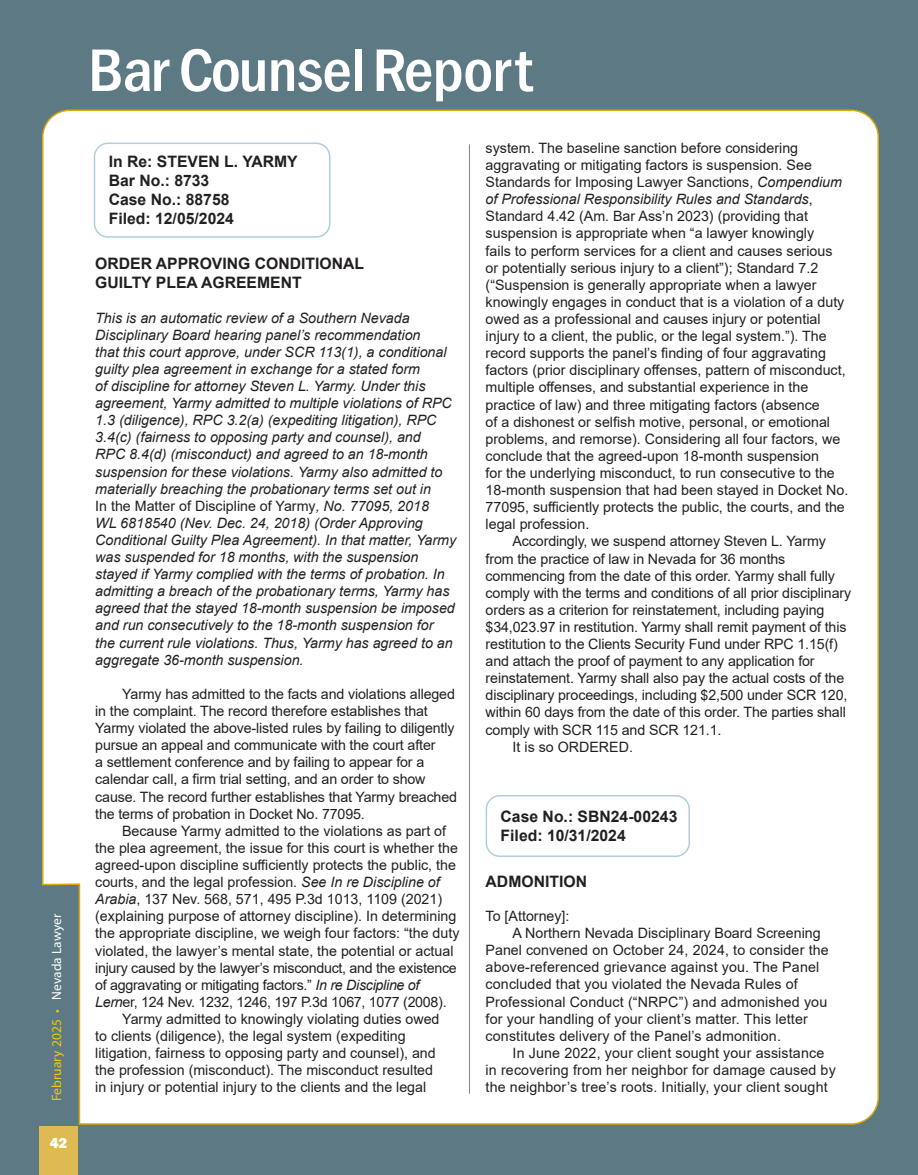
<style>
.page{position:relative;width:918px;height:1175px;background:#fff}
.page>*{position:absolute;margin:0;border:0;box-sizing:border-box;transform-origin:0 0}
.t1{font:500 condensed 62.1px "Franklin Gothic";letter-spacing:-.02em;color:#fff;scale:1.06 1}
.t2{font:700 15.75px/18.9px "Arial";color:#231f20}
.t3{font:800 15px "Franklin Gothic";color:#fff}
.t4{font:14.25px/17.1px "Arial";color:#231f20}
.t5{font:italic 14.25px/17.1px "Arial";color:#231f20}
.t6{font:13.5px "Myriad Pro";letter-spacing:.01em;color:#f2ca04}
.s1{font-size:13.35px}
.s2{font-size:13.35px;color:#fff}
.s3{font-style:normal}
.s4{font-style:italic}
</style>
<div class="page">
<div style="left:0;top:0;width:918px;height:1174px;background:#5d7984"></div>
<div style="left:42px;top:109px;width:837px;height:1016px;background:#fff"></div>
<hr style="left:469px;top:144px;width:1px;height:949px;background:#808285">
<div style="left:39px;top:1126px;width:39px;height:48px;background:#dfb951"></div>
<div style="left:94px;top:142px;width:236px;height:96px;border:2px solid #aecfdc;border-radius:14px"></div>
<div style="left:486px;top:795px;width:204px;height:62px;border:2px solid #aecfdc;border-radius:14px"></div>
<p class="t6" style="left:48px;top:1101px;width:189px;rotate:-90deg">February 2025 <span class="s1">•</span> <span class="s2">Nevada Lawyer</span></p>
<p class="t3" style="left:50px;top:1132px;width:19px">42</p>
<p class="t1" style="left:88px;top:30px;width:421px">Bar Counsel Report</p>
<p class="t2" style="left:109px;top:152px;width:191px">In Re: STEVEN L. YARMY</p>
<p class="t2" style="left:109px;top:171px;width:102px">Bar No.: 8733</p>
<p class="t2" style="left:109px;top:190px;width:122px">Case No.: 88758</p>
<p class="t2" style="left:109px;top:209px;width:127px">Filed: 12/05/2024</p>
<p class="t2" style="left:95px;top:255px;width:270px">ORDER APPROVING CONDITIONAL<br>GUILTY PLEA AGREEMENT</p>
<p class="t5" style="left:95px;top:309px;width:362px">This is an automatic review of a Southern Nevada Disciplinary Board hearing panel’s recommendation<br>that this court approve, under SCR 113(1), a conditional guilty plea agreement in exchange for a stated form<br>of discipline for attorney Steven L. Yarmy. Under this agreement, Yarmy admitted to multiple violations of RPC 1.3 (diligence), RPC 3.2(a) (expediting litigation), RPC 3.4(c) (fairness to opposing party and counsel), and<br>RPC 8.4(d) (misconduct) and agreed to an 18-month suspension for these violations. Yarmy also admitted to materially breaching the probationary terms set out in<br><span class="s3">In the Matter of Discipline of Yarmy</span>, No. 77095, 2018<br>WL 6818540 (Nev. Dec. 24, 2018) (Order Approving Conditional Guilty Plea Agreement). In that matter, Yarmy was suspended for 18 months, with the suspension stayed if Yarmy complied with the terms of probation. In admitting a breach of the probationary terms, Yarmy has agreed that the stayed 18-month suspension be imposed and run consecutively to the 18-month suspension for the current rule violations. Thus, Yarmy has agreed to an aggregate 36-month suspension.</p>
<p class="t4" style="left:95px;top:685px;width:363px;text-indent:27px">Yarmy has admitted to the facts and violations alleged in the complaint. The record therefore establishes that Yarmy violated the above-listed rules by failing to diligently pursue an appeal and communicate with the court after<br>a settlement conference and by failing to appear for a calendar call, a firm trial setting, and an order to show cause. The record further establishes that Yarmy breached the terms of probation in Docket No. 77095.</p>
<p class="t4" style="left:95px;top:822px;width:366px;text-indent:27px">Because Yarmy admitted to the violations as part of the plea agreement, the issue for this court is whether the agreed-upon discipline sufficiently protects the public, the courts, and the legal profession. <span class="s4">See In re Discipline of Arabia</span>, 137 Nev. 568, 571, 495 P.3d 1013, 1109 (2021) (explaining purpose of attorney discipline). In determining the appropriate discipline, we weigh four factors: “the duty violated, the lawyer’s mental state, the potential or actual injury caused by the lawyer’s misconduct, and the existence of aggravating or mitigating factors.” <span class="s4">In re Discipline of Lern</span>er, 124 Nev. 1232, 1246, 197 P.3d 1067, 1077 (2008).</p>
<p class="t4" style="left:95px;top:1010px;width:346px;text-indent:27px">Yarmy admitted to knowingly violating duties owed to clients (diligence), the legal system (expediting litigation, fairness to opposing party and counsel), and the profession (misconduct). The misconduct resulted in injury or potential injury to the clients and the legal</p>
<p class="t4" style="left:486px;top:139px;width:364px">system. The baseline sanction before considering aggravating or mitigating factors is suspension. See Standards for Imposing Lawyer Sanctions, <span class="s4">Compendium of Professional Responsibility Rules and Standards</span>, Standard 4.42 (Am. Bar Ass’n 2023) (providing that suspension is appropriate when “a lawyer knowingly<br>fails to perform services for a client and causes serious or potentially serious injury to a client”); Standard 7.2 (“Suspension is generally appropriate when a lawyer knowingly engages in conduct that is a violation of a duty owed as a professional and causes injury or potential injury to a client, the public, or the legal system.”). The record supports the panel’s finding of four aggravating factors (prior disciplinary offenses, pattern of misconduct, multiple offenses, and substantial experience in the practice of law) and three mitigating factors (absence<br>of a dishonest or selfish motive, personal, or emotional problems, and remorse). Considering all four factors, we conclude that the agreed-upon 18-month suspension<br>for the underlying misconduct, to run consecutive to the 18-month suspension that had been stayed in Docket No.<br>77095, sufficiently protects the public, the courts, and the legal profession.</p>
<p class="t4" style="left:486px;top:533px;width:367px;text-indent:27px">Accordingly, we suspend attorney Steven L. Yarmy from the practice of law in Nevada for 36 months commencing from the date of this order. Yarmy shall fully comply with the terms and conditions of all prior disciplinary orders as a criterion for reinstatement, including paying $34,023.97 in restitution. Yarmy shall remit payment of this restitution to the Clients Security Fund under RPC 1.15(f) and attach the proof of payment to any application for reinstatement. Yarmy shall also pay the actual costs of the disciplinary proceedings, including $2,500 under SCR 120, within 60 days from the date of this order. The parties shall comply with SCR 115 and SCR 121.1.</p>
<p class="t4" style="left:513px;top:738px;width:122px">It is so ORDERED.</p>
<p class="t2" style="left:501px;top:807px;width:178px">Case No.: SBN24-00243</p>
<p class="t2" style="left:501px;top:826px;width:127px">Filed: 10/31/2024</p>
<p class="t2" style="left:486px;top:872px;width:103px">ADMONITION</p>
<p class="t4" style="left:486px;top:907px;width:85px">To [Attorney]:</p>
<p class="t4" style="left:486px;top:924px;width:345px;text-indent:27px">A Northern Nevada Disciplinary Board Screening Panel convened on October 24, 2024, to consider the above-referenced grievance against you. The Panel concluded that you violated the Nevada Rules of Professional Conduct (“NRPC”) and admonished you for your handling of your client’s matter. This letter constitutes delivery of the Panel’s admonition.</p>
<p class="t4" style="left:486px;top:1044px;width:352px;text-indent:27px">In June 2022, your client sought your assistance in recovering from her neighbor for damage caused by the neighbor’s tree’s roots. Initially, your client sought</p>
</div>
